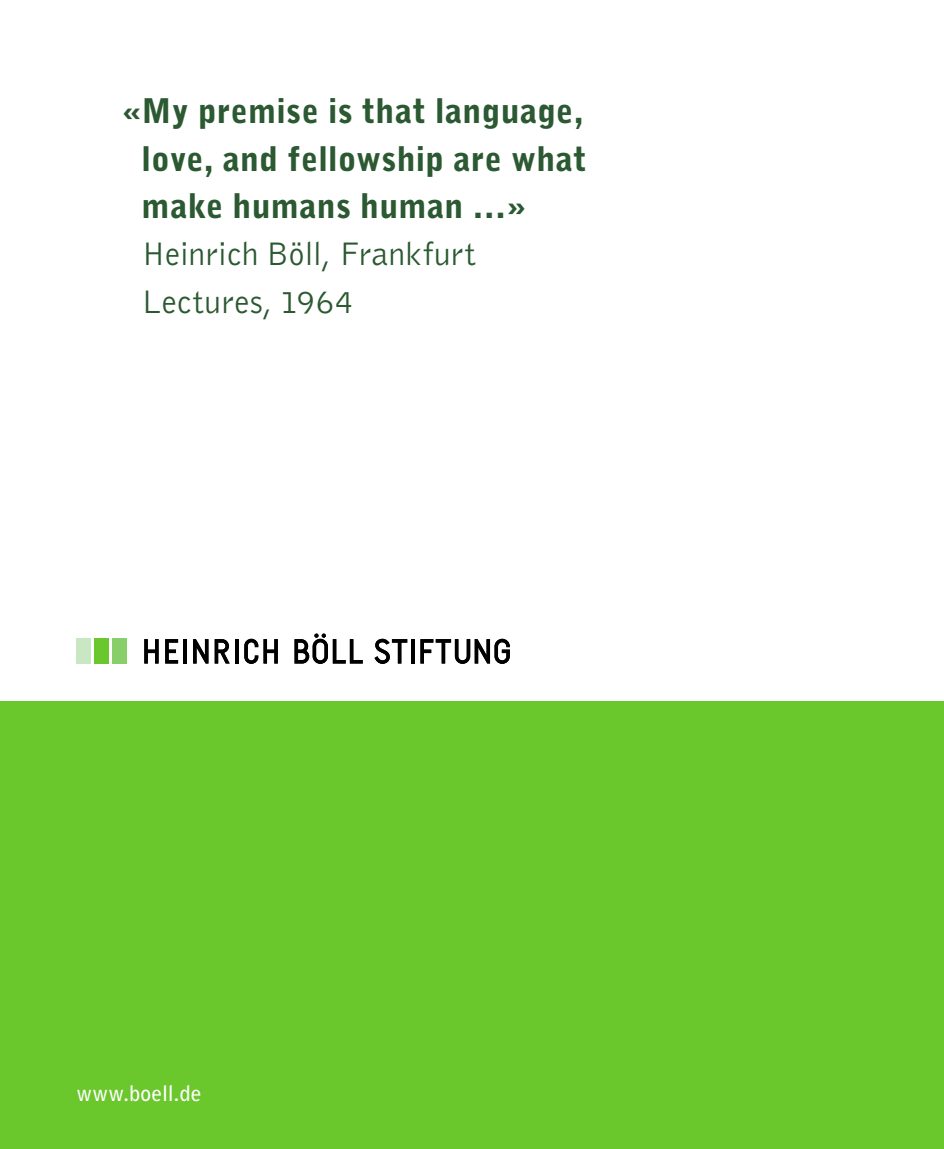
<style>
.page{position:relative;width:944px;height:1149px;background:#fff}
.page>*{position:absolute;margin:0;border:0;box-sizing:border-box;transform-origin:0 0}
.t1{font:900 33.75px/47.2px "Bell Gothic Std";letter-spacing:.015em;color:#2b5931;text-align:justify}
.t2{font:33.75px/47.2px "Bell Gothic";letter-spacing:-.005em;color:#2b5931}
.t3{font:700 21.38px "Bell Gothic Std";letter-spacing:.01em;color:#fff}
</style>
<div class="page">
<div style="left:0;top:701px;width:944px;height:447px;background:#6ac72c"></div>
<div style="left:112px;top:637px;width:15px;height:26px;background:#88cf6b"></div>
<div style="left:95px;top:637px;width:14px;height:26px;background:#6ac72c"></div>
<div style="left:77px;top:637px;width:14px;height:26px;background:#cae7c4"></div>
<svg style="left:144px;top:639px;width:15px;height:24px"></svg>
<svg style="left:165px;top:639px;width:13px;height:24px"></svg>
<hr style="left:183px;top:639px;width:4px;height:24px;background:#000">
<svg style="left:193px;top:639px;width:15px;height:24px"></svg>
<svg style="left:215px;top:639px;width:15px;height:24px"></svg>
<hr style="left:235px;top:639px;width:3px;height:24px;background:#000">
<svg style="left:244px;top:638px;width:14px;height:25px"></svg>
<svg style="left:264px;top:639px;width:14px;height:24px"></svg>
<svg style="left:295px;top:633px;width:68px;height:30px"></svg>
<svg style="left:375px;top:638px;width:32px;height:25px"></svg>
<hr style="left:411px;top:639px;width:4px;height:24px;background:#000">
<svg style="left:420px;top:638px;width:90px;height:25px"></svg>
<p class="t1" style="left:142px;top:88px;width:447px;text-indent:-19px">«My premise is that language, love, and fellowship are what make humans human …»</p>
<p class="t2" style="left:142px;top:230px;width:336px">Heinrich Böll, Frankfurt<br>Lectures, 1964</p>
<p class="t3" style="left:77px;top:1079px;width:126px">www.boell.de</p>
</div>
